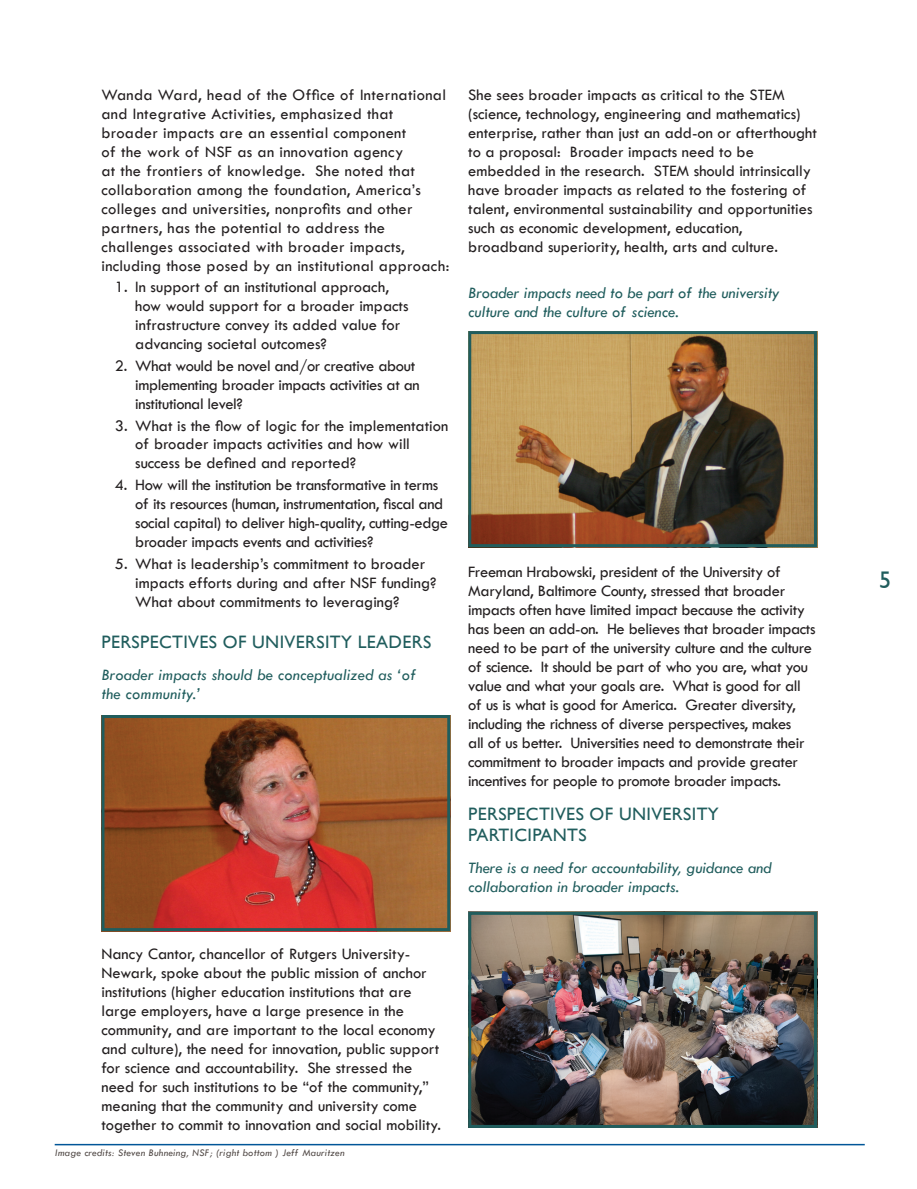
<style>
.page{position:relative;width:917px;height:1189px;background:#fff}
.page>*{position:absolute;margin:0;border:0;box-sizing:border-box;transform-origin:0 0}
.t1{font:24px "Gill Sans";color:#205d5d}
.t2{font:18px "Gill Sans";letter-spacing:.02em;color:#205d5d}
.t3{font:16.5px/18.9px "Tw Cen";color:#231f20}
.t4{font:16.5px/18.9px "Tw Cen";letter-spacing:-.02em;color:#231f20}
.t5{font:16.5px/18.9px "Tw Cen";letter-spacing:.02em;color:#231f20}
.t6{font:italic 16.5px/18.9px "Tw Cen";color:#205d5d}
.t7{font:italic 10.5px "Tw Cen";letter-spacing:.02em;color:#524a47}
</style>
<div class="page">
<img style="left:105px;top:719px;width:341px;height:208px">
<img style="left:472px;top:335px;width:341px;height:208px">
<div style="left:101px;top:715px;width:349px;height:216px;border:3px solid #205d5d"></div>
<div style="left:468px;top:331px;width:349px;height:216px;border:3px solid #205d5d"></div>
<img style="left:472px;top:915px;width:341px;height:208px">
<div style="left:468px;top:911px;width:349px;height:216px;border:3px solid #205d5d"></div>
<hr style="left:55px;top:1143px;width:810px;height:2px;background:#015698">
<p class="t5" style="left:101px;top:85px;width:349px">Wanda Ward, head of the Office of International and Integrative Activities, emphasized that broader impacts are an essential component<br>of the work of NSF as an innovation agency<br>at the frontiers of knowledge. She noted that collaboration among the foundation, America’s colleges and universities, nonprofits and other partners, has the potential to address the challenges associated with broader impacts, including those posed by an institutional approach:</p>
<p class="t3" style="left:135px;top:277px;width:275px;text-indent:-20px">1. In support of an institutional approach, how would support for a broader impacts infrastructure convey its added value for advancing societal outcomes?</p>
<p class="t4" style="left:135px;top:356px;width:286px;text-indent:-20px">2. What would be novel and/or creative about implementing broader impacts activities at an institutional level?</p>
<p class="t3" style="left:135px;top:416px;width:315px;text-indent:-20px">3. What is the flow of logic for the implementation of broader impacts activities and how will success be defined and reported?</p>
<p class="t4" style="left:135px;top:475px;width:314px;text-indent:-20px">4. How will the institution be transformative in terms of its resources (human, instrumentation, fiscal and social capital) to deliver high-quality, cutting-edge broader impacts events and activities?</p>
<p class="t3" style="left:135px;top:554px;width:303px;text-indent:-20px">5. What is leadership’s commitment to broader impacts efforts during and after NSF funding?<br>What about commitments to leveraging?</p>
<h2 class="t2" style="left:101px;top:631px;width:331px">PERSPECTIVES OF UNIVERSITY LEADERS</h2>
<p class="t6" style="left:101px;top:665px;width:316px">Broader impacts should be conceptualized as ‘of the community.’</p>
<p class="t3" style="left:468px;top:85px;width:350px">She sees broader impacts as critical to the STEM (science, technology, engineering and mathematics) enterprise, rather than just an add-on or afterthought to a proposal: Broader impacts need to be embedded in the research. STEM should intrinsically have broader impacts as related to the fostering of talent, environmental sustainability and opportunities such as economic development, education, broadband superiority, health, arts and culture.</p>
<p class="t6" style="left:468px;top:282px;width:313px">Broader impacts need to be part of the university culture and the culture of science.</p>
<p class="t4" style="left:468px;top:562px;width:349px">Freeman Hrabowski, president of the University of Maryland, Baltimore County, stressed that broader impacts often have limited impact because the activity has been an add-on. He believes that broader impacts need to be part of the university culture and the culture of science. It should be part of who you are, what you value and what your goals are. What is good for all of us is what is good for America. Greater diversity, including the richness of diverse perspectives, makes<br>all of us better. Universities need to demonstrate their commitment to broader impacts and provide greater incentives for people to promote broader impacts.</p>
<p class="t2" style="left:468px;top:803px;width:252px">PERSPECTIVES OF UNIVERSITY</p>
<p class="t2" style="left:468px;top:823px;width:120px">PARTICIPANTS</p>
<p class="t6" style="left:468px;top:858px;width:305px">There is a need for accountability, guidance and collaboration in broader impacts.</p>
<p class="t3" style="left:101px;top:944px;width:341px">Nancy Cantor, chancellor of Rutgers University-Newark, spoke about the public mission of anchor institutions (higher education institutions that are large employers, have a large presence in the community, and are important to the local economy and culture), the need for innovation, public support for science and accountability. She stressed the need for such institutions to be “of the community,” meaning that the community and university come together to commit to innovation and social mobility.</p>
<p class="t7" style="left:55px;top:1146px;width:291px">Image credits: Steven Buhneing, NSF; (right bottom ) Jeff Mauritzen</p>
<p class="t1" style="left:879px;top:565px;width:13px">5</p>
</div>
